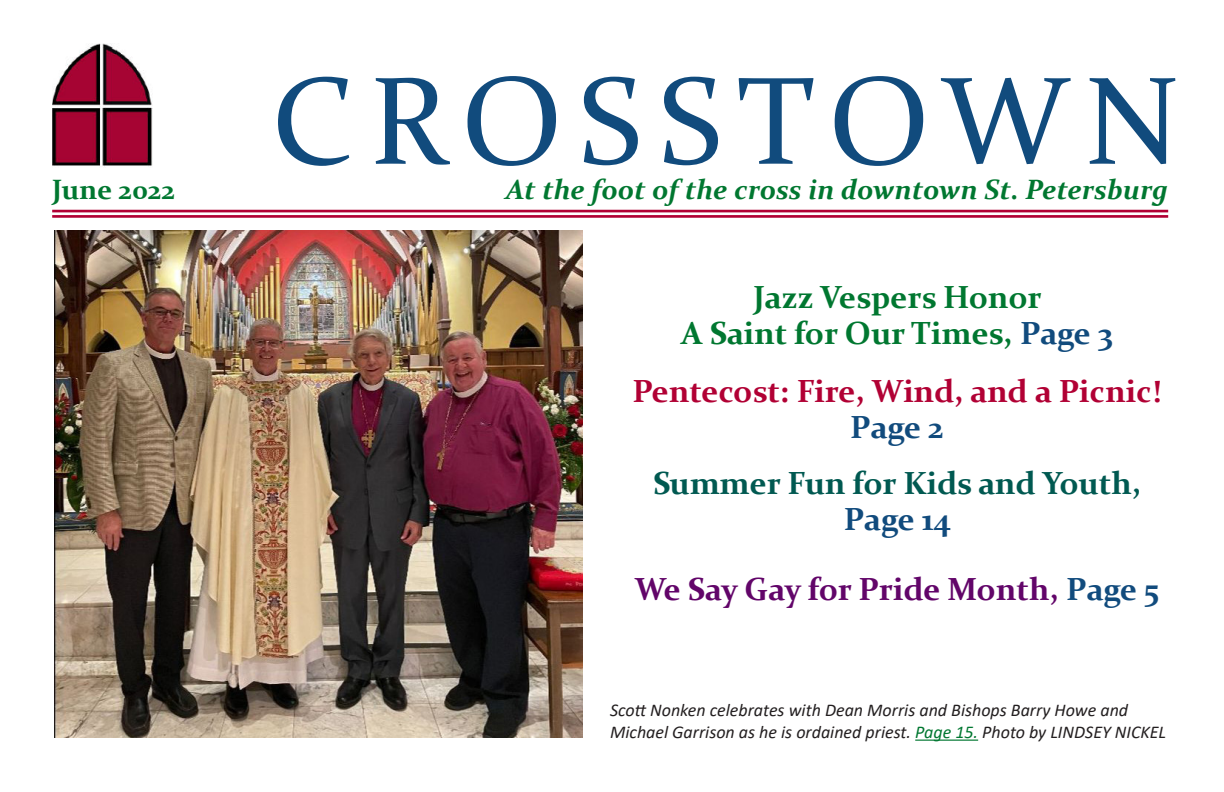
<style>
.page{position:relative;width:1224px;height:792px;background:#fff}
.page>*{position:absolute;margin:0;border:0;box-sizing:border-box;transform-origin:0 0}
.t1{font:125.2px "Constantia";letter-spacing:.125em;color:#114b7d}
.P1_Main_Tease_Head{font:700 32px/36px "Constantia";color:#007730;text-align:center}
.P1_Main_Tease_Head-2{font:700 32px/36px "Constantia";color:#b10034;text-align:center}
.P1_Main_Tease_Head-3{font:700 32px/36px "Constantia";color:#005951;text-align:center}
.P1_Main_Tease_Head-4{font:700 32px "Constantia";color:#620569}
.t2{font:italic 700 28px "Constantia";color:#007730}
.t3{font:700 28px "Constantia";color:#007730}
.Captions{font:italic 18px/22px "Calibri";color:#231f20}
.s1{color:#114b7d}
.s2{color:#007730}
</style>
<div class="page">
<hr style="left:52px;top:210px;width:1116px;height:2px;background:#b10034">
<hr style="left:52px;top:215px;width:1116px;height:3px;background:#b10034">
<img style="left:52px;top:44px;width:101px;height:123px">
<hr style="left:915px;top:740px;width:63px;height:1px;background:#007730">
<img style="left:54px;top:230px;width:529px;height:508px">
<p class="t3" style="left:52px;top:170px;width:124px">June 2022</p>
<p class="t1" style="left:272px;top:36px;width:908px">CROSSTOWN</p>
<p class="t2" style="left:506px;top:170px;width:664px">At the foot of the cross in downtown St. Petersburg</p>
<p class="P1_Main_Tease_Head" style="left:681px;top:278px;width:433px">Jazz Vespers Honor<br>A Saint for Our Times, <span class="s1">Page 3</span></p>
<p class="P1_Main_Tease_Head-2" style="left:632px;top:372px;width:531px">Pentecost: Fire, Wind, and a Picnic!<br><span class="s1">Page 2</span></p>
<p class="P1_Main_Tease_Head-3" style="left:653px;top:464px;width:489px">Summer Fun for Kids and Youth,<br><span class="s1">Page 14</span></p>
<p class="P1_Main_Tease_Head-4" style="left:635px;top:567px;width:526px">We Say Gay for Pride Month, <span class="s1">Page 5</span></p>
<p class="Captions" style="left:610px;top:698px;width:558px">Scott Nonken celebrates with Dean Morris and Bishops Barry Howe and<br>Michael Garrison as he is ordained priest. <span class="s2">Page 15.</span> Photo by LINDSEY NICKEL</p>
</div>
